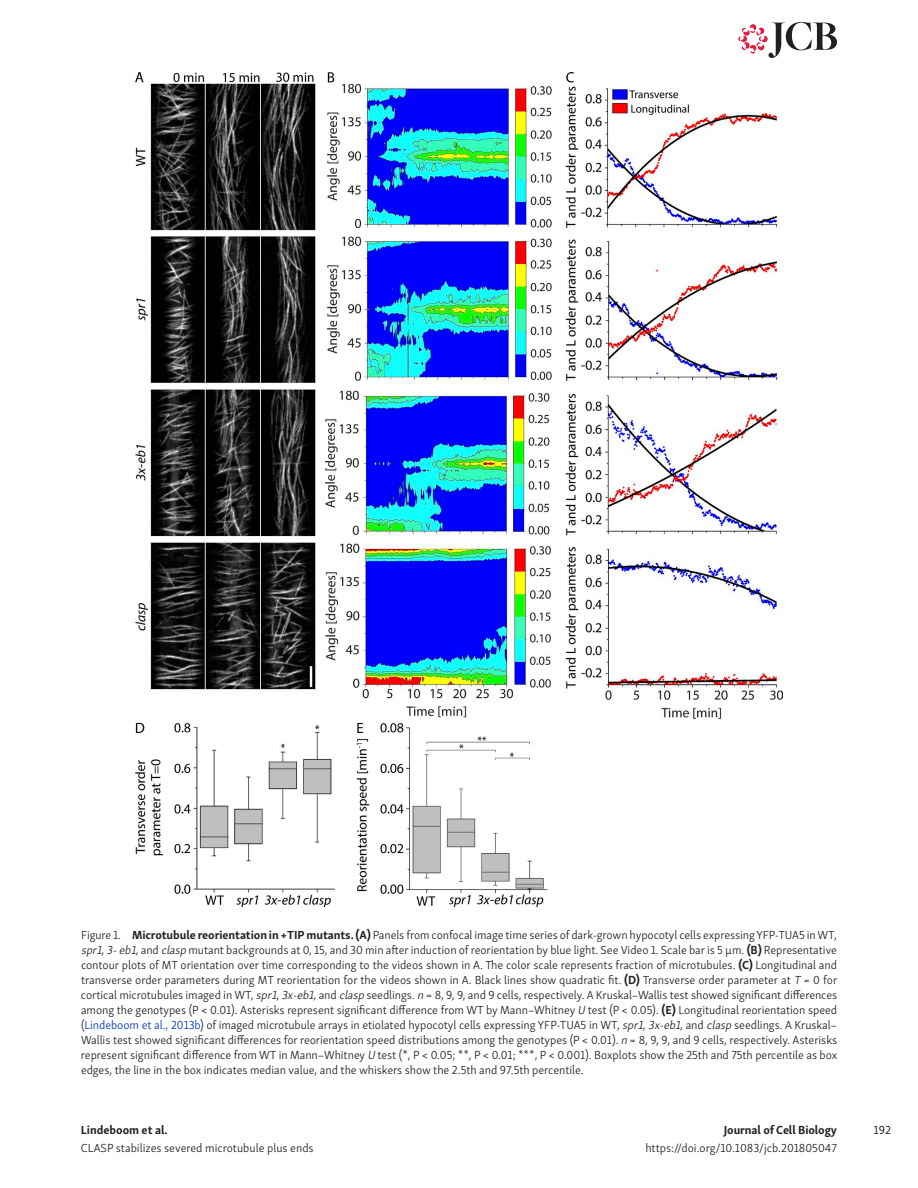
<style>
.page{position:relative;width:918px;height:1188px;background:#fff}
.page>*{position:absolute;margin:0;border:0;box-sizing:border-box;transform-origin:0 0}
.t1{font:300 12px/15px "Skolar Sans PE";color:#231f20;text-align:justify}
.t2{font:700 12px "Skolar Sans PE";letter-spacing:-.005em;color:#231f20}
.t3{font:12px "Skolar Sans PE";color:#231f20}
.s1{font-weight:700}
.s2{font-style:italic}
.s3{color:#0034c9}
</style>
<div class="page">
<svg style="left:738px;top:22px;width:99px;height:36px"></svg>
<img style="left:135px;top:72px;width:648px;height:834px">
<p class="t1" style="left:81px;top:927px;width:758px">Figure 1. <span class="s1">Microtubule reorientation in +TIP mutants. (A)</span> Panels from confocal image time series of dark-grown hypocotyl cells expressing YFP-TUA5 in WT, <span class="s2">spr1</span>, <span class="s2">3-eb1</span>, and <span class="s2">clasp</span> mutant backgrounds at 0, 15, and 30 min after induction of reorientation by blue light. See Video 1. Scale bar is 5 µm. <span class="s1">(B)</span> Representative contour plots of MT orientation over time corresponding to the videos shown in A. The color scale represents fraction of microtubules. <span class="s1">(C)</span> Longitudinal and transverse order parameters during MT reorientation for the videos shown in A. Black lines show quadratic fit. <span class="s1">(D)</span> Transverse order parameter at <span class="s2">T</span> = 0 for cortical microtubules imaged in WT, <span class="s2">spr1</span>, <span class="s2">3x-eb1,</span>and <span class="s2">clasp</span> seedlings. <span class="s2">n</span> = 8, 9, 9, and 9 cells, respectively. A Kruskal–Wallis test showed significant differences among the genotypes (P &lt; 0.01). Asterisks represent significant difference from WT by Mann–Whitney <span class="s2">U</span> test (P &lt; 0.05). <span class="s1">(E)</span> Longitudinal reorientation speed (<span class="s3">Lindeboom et al., 2013b</span>) of imaged microtubule arrays in etiolated hypocotyl cells expressing YFP-TUA5 in WT, <span class="s2">spr1</span>, <span class="s2">3x-eb1</span>, and <span class="s2">clasp</span> seedlings. A Kruskal– Wallis test showed significant differences for reorientation speed distributions among the genotypes (P &lt; 0.01). <span class="s2">n</span> = 8, 9, 9, and 9 cells, respectively. Asterisks represent significant difference from WT in Mann–Whitney <span class="s2">U</span> test (*, P &lt; 0.05; **, P &lt; 0.01; ***, P &lt; 0.001). Boxplots show the 25th and 75th percentile as box edges, the line in the box indicates median value, and the whiskers show the 2.5th and 97.5th percentile.</p>
<p class="t2" style="left:81px;top:1120px;width:88px">Lindeboom et al.</p>
<p class="t1" style="left:81px;top:1140px;width:234px">CLASP stabilizes severed microtubule plus ends</p>
<p class="t2" style="left:724px;top:1120px;width:115px">Journal of Cell Biology</p>
<p class="t1" style="left:645px;top:1140px;width:193px">https://doi.org/10.1083/jcb.201805047</p>
<p class="t3" style="left:874px;top:1121px;width:19px">192</p>
</div>
